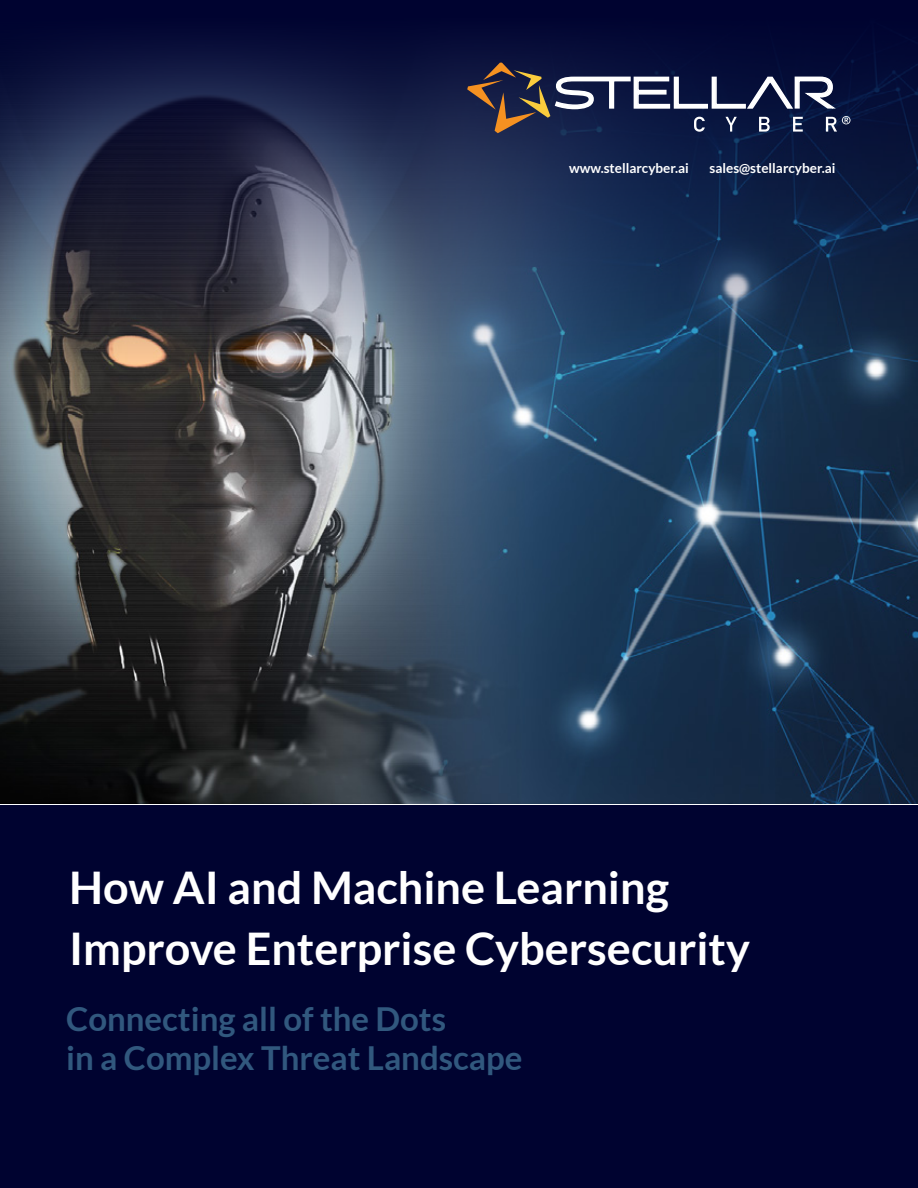
<style>
.page{position:relative;width:918px;height:1188px;background:#fff}
.page>*{position:absolute;margin:0;border:0;box-sizing:border-box;transform-origin:0 0}
.t1{font:700 45px/60.9px "Lato";color:#fff}
.t2{font:700 33px/39px "Lato";color:#31587e}
.t3{font:700 13.5px "Lato";color:#fff}
</style>
<div class="page">
<div style="left:0;top:806px;width:918px;height:382px;background:#000330"></div>
<img style="left:0;top:382px;width:918px;height:421px">
<svg style="left:0;top:0;width:918px;height:382px;background:#253150"></svg>
<svg style="left:467px;top:63px;width:383px;height:70px;background:#343957"></svg>
<p class="t3" style="left:569px;top:160px;width:121px">www.stellarcyber.ai</p>
<p class="t3" style="left:710px;top:160px;width:127px">sales@stellarcyber.ai</p>
<p class="t1" style="left:69px;top:857px;width:682px">How AI and Machine Learning<br>Improve Enterprise Cybersecurity</p>
<p class="t2" style="left:66px;top:999px;width:458px">Connecting all of the Dots<br>in a Complex Threat Landscape</p>
</div>
